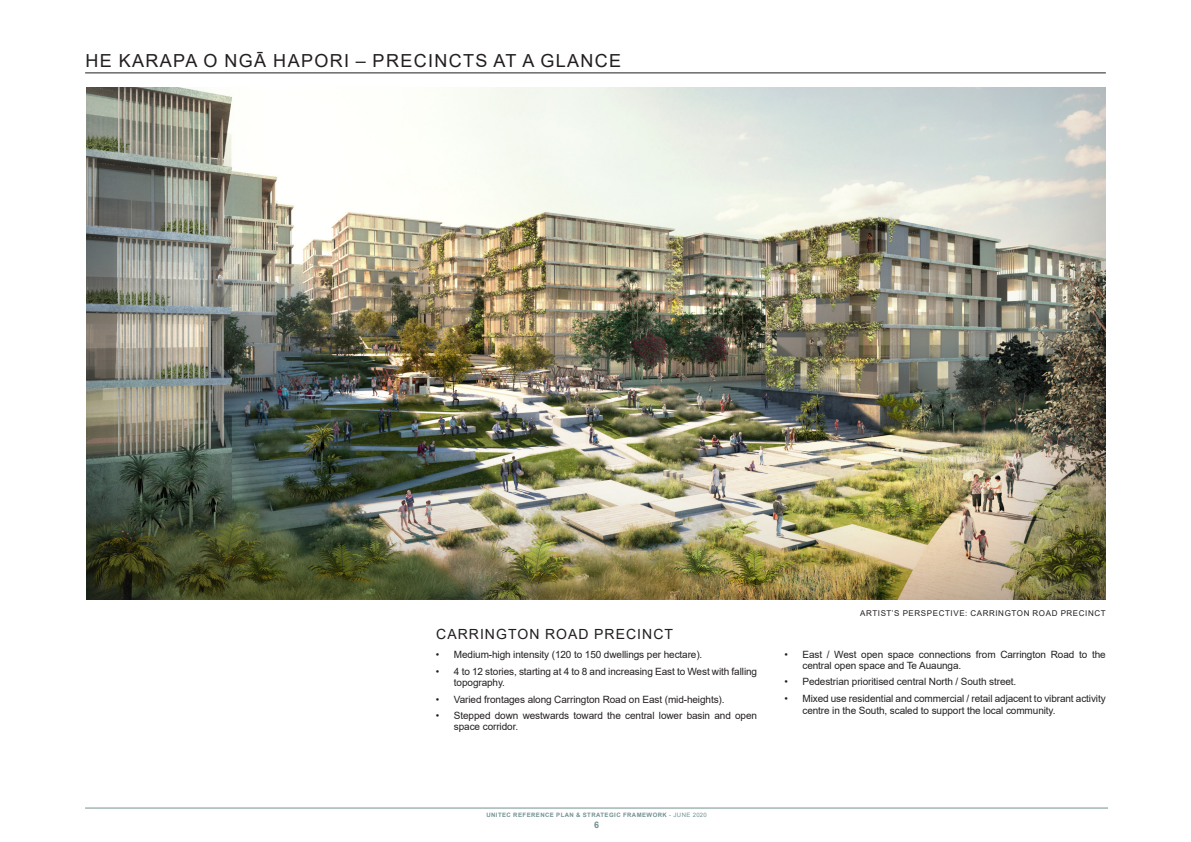
<style>
.page{position:relative;width:1191px;height:842px;background:#fff}
.page>*{position:absolute;margin:0;border:0;box-sizing:border-box;transform-origin:0 0}
.HEADING_01_UNNUMBERE{font:18px "Arial";letter-spacing:.075em;color:#231f20}
.HEADING_02{font:14px "Arial";letter-spacing:.075em;color:#231f20}
.t1{font:10px/11px "Arial";letter-spacing:-.01em;color:#231f20}
.t2{font:700 9px "Arial";color:#749291}
.t3{font:8px "Arial";letter-spacing:.075em;color:#231f20}
.t4{font:700 6px "Arial";letter-spacing:.075em;color:#749291}
.s1{font-weight:400}
</style>
<div class="page">
<hr style="left:85px;top:808px;width:1023px;height:1px;background:#749291">
<img style="left:86px;top:88px;width:1019px;height:512px">
<hr style="left:85px;top:73px;width:1020px;height:1px;background:#231f20">
<p class="HEADING_01_UNNUMBERE" style="left:85px;top:48px;width:537px">HE KARAPA O NGĀ HAPORI – PRECINCTS AT A GLANCE</p>
<p class="HEADING_02" style="left:436px;top:624px;width:238px">CARRINGTON ROAD PRECINCT</p>
<p class="t1" style="left:436px;top:649px;width:268px">• Medium-high intensity (120 to 150 dwellings per hectare).</p>
<p class="t1" style="left:454px;top:666px;width:305px;text-indent:-18px">• 4 to 12 stories, starting at 4 to 8 and increasing East to West with falling topography.</p>
<p class="t1" style="left:436px;top:694px;width:290px">• Varied frontages along Carrington Road on East (mid-heights).</p>
<p class="t1" style="left:454px;top:710px;width:305px;text-indent:-18px">• Stepped down westwards toward the central lower basin and open space corridor.</p>
<p class="t3" style="left:860px;top:608px;width:247px">ARTIST’S PERSPECTIVE: CARRINGTON ROAD PRECINCT</p>
<p class="t1" style="left:802px;top:648px;width:305px;text-indent:-18px">• East / West open space connections from Carrington Road to the central open space and Te Auaunga.</p>
<p class="t1" style="left:784px;top:676px;width:233px">• Pedestrian prioritised central North / South street.</p>
<p class="t1" style="left:802px;top:692px;width:305px;line-height:12px;text-indent:-18px">• Mixed use residential and commercial / retail adjacent to vibrant activity centre in the South, scaled to support the local community.</p>
<p class="t4" style="left:486px;top:810px;width:222px">UNITEC REFERENCE PLAN &amp; STRATEGIC FRAMEWORK <span class="s1">- JUNE 2020</span></p>
<p class="t2" style="left:594px;top:818px;width:7px">6</p>
</div>
